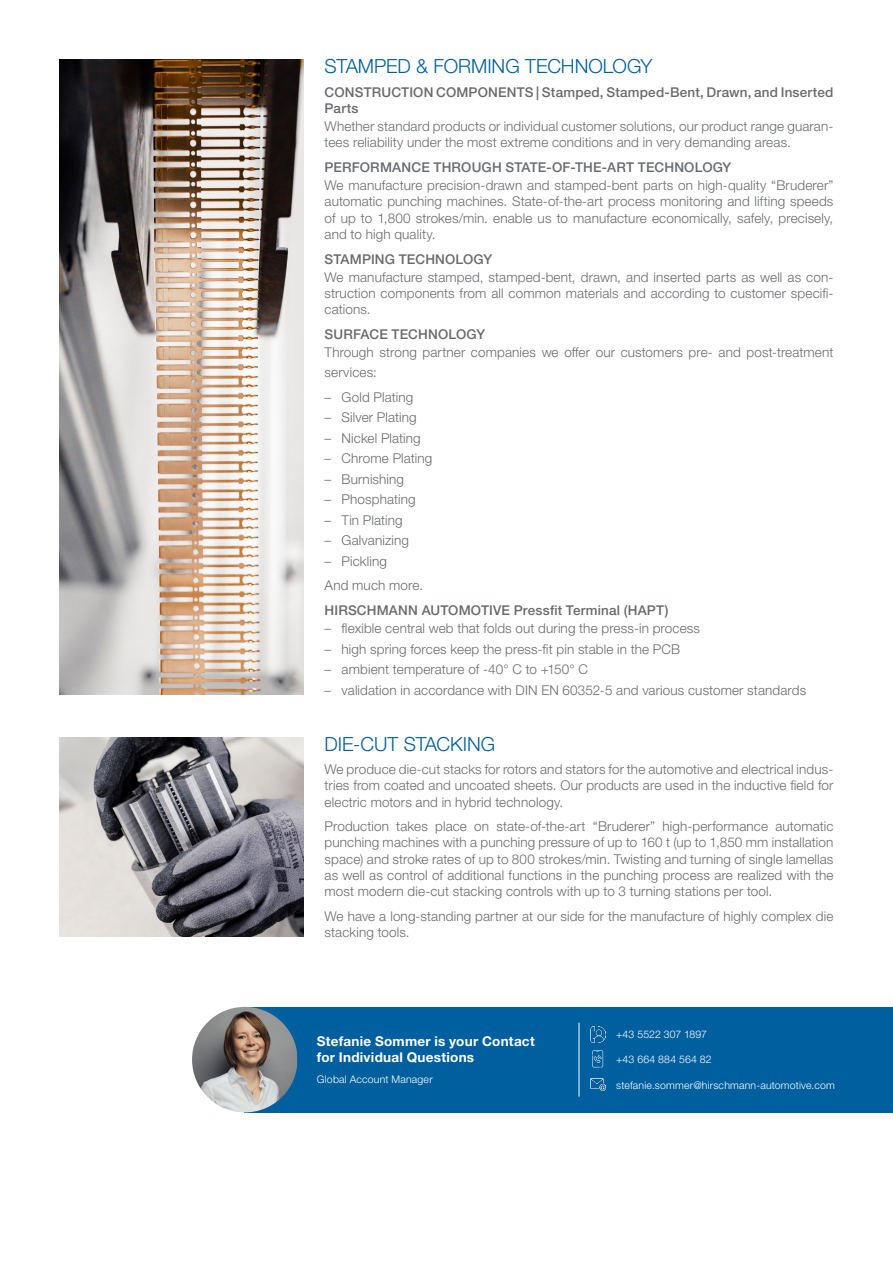
<style>
.page{position:relative;width:893px;height:1263px;background:#fff}
.page>*{position:absolute;margin:0;border:0;box-sizing:border-box;transform-origin:0 0}
.t1{font:300 19.5px "Helvetica Neue LTW1 G";letter-spacing:-.005em;color:#005f9e}
.t2{font:300 13.5px/16.2px "Helvetica Neue LTW1 G";letter-spacing:.01em;color:#686c6f}
.t3{font:500 13.5px/16.2px "Helvetica Neue LTW1 G";letter-spacing:.01em;color:#686c6f}
.t4{font:700 13.5px/15.6px "Helvetica Neue LTW1 G";letter-spacing:.02em;color:#fff}
.t5{font:300 10.5px "Helvetica Neue LTW1 G";letter-spacing:.02em;color:#fff}
</style>
<div class="page">
<div style="left:245px;top:1007px;width:648px;height:105px;background:#005f9e"></div>
<img style="left:192px;top:1007px;width:105px;height:105px">
<hr style="left:579px;top:1023px;width:1px;height:74px;background:#fff">
<svg style="left:592px;top:1050px;width:11px;height:17px"></svg>
<img style="left:590px;top:1027px;width:15px;height:15px">
<img style="left:590px;top:1078px;width:15px;height:13px">
<img style="left:60px;top:60px;width:243px;height:635px">
<img style="left:60px;top:737px;width:243px;height:200px">
<h1 class="t1" style="left:325px;top:55px;width:329px">STAMPED &amp; FORMING TECHNOLOGY</h1>
<p class="t3" style="left:325px;top:84px;width:510px">CONSTRUCTION COMPONENTS | Stamped, Stamped-Bent, Drawn, and Inserted<br>Parts</p>
<p class="t2" style="left:325px;top:118px;width:510px">Whether standard products or individual customer solutions, our product range guaran&shy;tees reliability under the most extreme conditions and in very demanding areas.</p>
<p class="t3" style="left:325px;top:159px;width:408px">PERFORMANCE THROUGH STATE-OF-THE-ART TECHNOLOGY</p>
<p class="t2" style="left:325px;top:177px;width:510px;text-align:justify">We manufacture precision-drawn and stamped-bent parts on high-quality “Bruderer” automatic punching machines. State-of-the-art process monitoring and lifting speeds of up to 1,800 strokes/min. enable us to manufacture economically, safely, precisely, and to high quality.</p>
<p class="t3" style="left:325px;top:251px;width:169px">STAMPING TECHNOLOGY</p>
<p class="t2" style="left:325px;top:269px;width:510px;text-align:justify">We manufacture stamped, stamped-bent, drawn, and inserted parts as well as con&shy;struction components from all common materials and according to customer specifi&shy;cations.</p>
<p class="t3" style="left:325px;top:326px;width:162px">SURFACE TECHNOLOGY</p>
<p class="t2" style="left:325px;top:343px;width:510px;line-height:19.8px">Through strong partner companies we offer our customers pre- and post-treatment services:</p>
<p class="t2" style="left:325px;top:389px;width:90px">– Gold Plating</p>
<p class="t2" style="left:325px;top:409px;width:94px">– Silver Plating</p>
<p class="t2" style="left:325px;top:430px;width:98px">– Nickel Plating</p>
<p class="t2" style="left:325px;top:450px;width:109px">– Chrome Plating</p>
<p class="t2" style="left:325px;top:471px;width:81px">– Burnishing</p>
<p class="t2" style="left:325px;top:491px;width:92px">– Phosphating</p>
<p class="t2" style="left:325px;top:512px;width:80px">– Tin Plating</p>
<p class="t2" style="left:325px;top:532px;width:86px">– Galvanizing</p>
<p class="t2" style="left:325px;top:548px;width:100px;line-height:24.8px">– Pickling<br>And much more.</p>
<p class="t3" style="left:325px;top:602px;width:345px">HIRSCHMANN AUTOMOTIVE Pressfit Terminal (HAPT)</p>
<p class="t2" style="left:325px;top:620px;width:377px">– flexible central web that folds out during the press-in process</p>
<p class="t2" style="left:325px;top:641px;width:357px">– high spring forces keep the press-fit pin stable in the PCB</p>
<p class="t2" style="left:325px;top:661px;width:265px">– ambient temperature of -40° C to +150° C</p>
<p class="t2" style="left:325px;top:682px;width:483px">– validation in accordance with DIN EN 60352-5 and various customer standards</p>
<h1 class="t1" style="left:325px;top:732px;width:172px">DIE-CUT STACKING</h1>
<p class="t2" style="left:325px;top:761px;width:510px;text-align:justify">We produce die-cut stacks for rotors and stators for the automotive and electrical indus&shy;tries from coated and uncoated sheets. Our products are used in the inductive field for electric motors and in hybrid technology.</p>
<p class="t2" style="left:325px;top:818px;width:510px;text-align:justify">Production takes place on state-of-the-art “Bruderer” high-performance automatic punching machines with a punching pressure of up to 160 t (up to 1,850 mm installation space) and stroke rates of up to 800 strokes/min. Twisting and turning of single lamellas as well as control of additional functions in the punching process are realized with the most modern die-cut stacking controls with up to 3 turning stations per tool.</p>
<p class="t2" style="left:325px;top:908px;width:510px">We have a long-standing partner at our side for the manufacture of highly complex die stacking tools.</p>
<p class="t4" style="left:317px;top:1033px;width:219px">Stefanie Sommer is your Contact for Individual Questions</p>
<p class="t5" style="left:317px;top:1073px;width:117px">Global Account Manager</p>
<p class="t5" style="left:616px;top:1028px;width:93px">+43 5522 307 1897</p>
<p class="t5" style="left:616px;top:1053px;width:97px">+43 664 884 564 82</p>
<p class="t5" style="left:616px;top:1079px;width:220px">stefanie.sommer@hirschmann-automotive.com</p>
</div>
